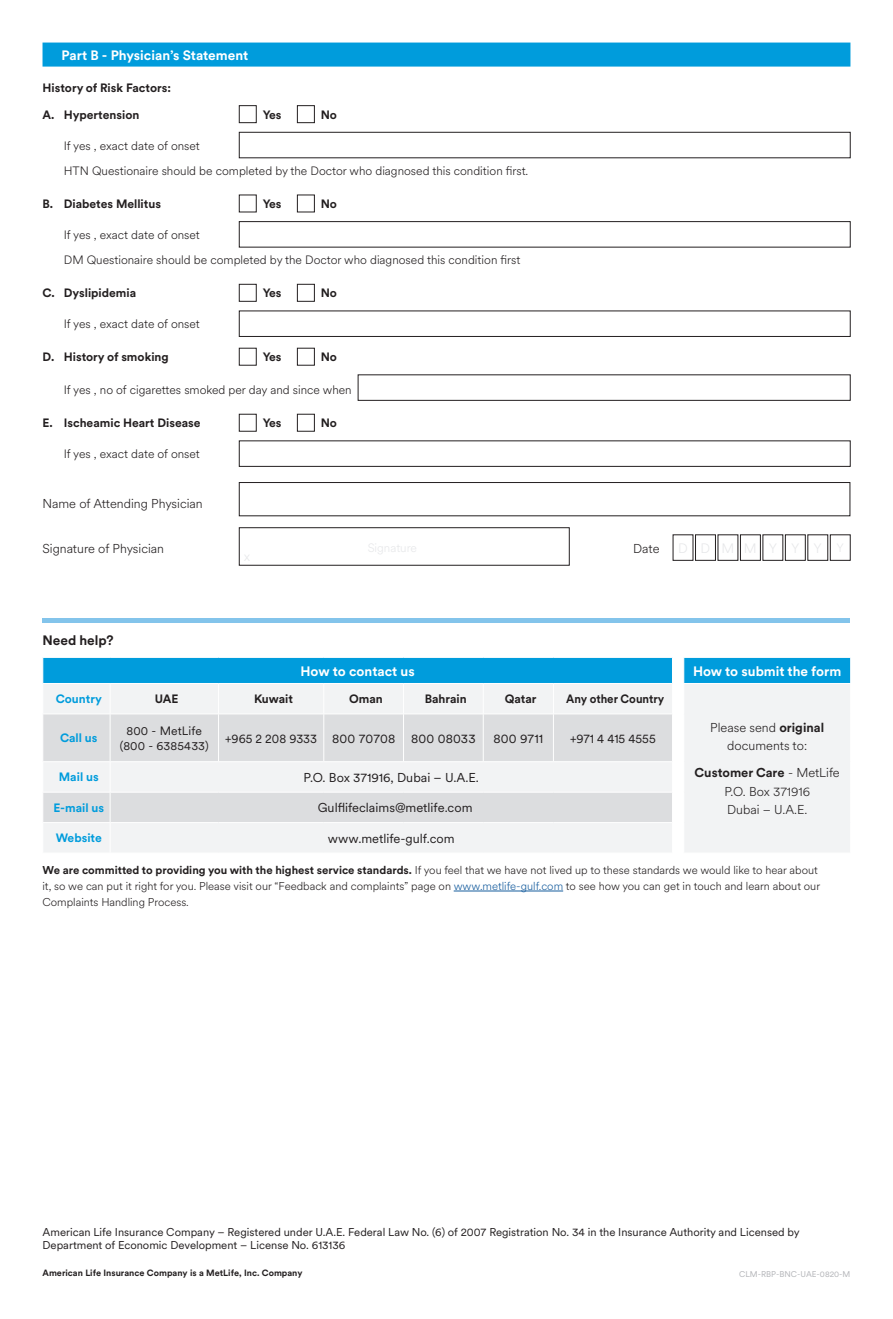
<style>
.page{position:relative;width:893px;height:1319px;background:#fff}
.page>*{position:absolute;margin:0;border:0;box-sizing:border-box;transform-origin:0 0}
.t1{font:700 13.5px "Met Life Circular";color:#fff}
.t2{font:700 13.5px "Met Life Circular";color:#231f20}
.t3{font:300 12.75px/18.5px "Met Life Circular";color:#231f20;text-align:center}
.t4{font:12.75px "Met Life Circular";color:#231f20}
.t5{font:12.75px "Met Life Circular";color:#231f20;scale:.95 1}
.t6{font:12.75px "Met Life Circular";color:#231f20;scale:.96 1}
.t7{font:300 12px/25.3px "Met Life Circular";color:#231f20}
.t8{font:700 12px "Met Life Circular";color:#231f20}
.t9{font:700 12px "Met Life Circular";color:#009cdc}
.t10{font:12px/14.4px "Met Life Circular";letter-spacing:.01em;color:#231f20;text-align:center}
.t11{font:700 12px "Met Life Circular";color:#231f20;scale:.95 1}
.t12{font:300 11.25px/16.2px "Met Life Circular";color:#231f20}
.t13{font:11.25px/13.5px "Met Life Circular";color:#231f20}
.t14{font:700 9px "Met Life Circular";color:#231f20}
.t15{font:8.25px "Met Life Circular";color:#b2b3b7}
.s1{font-weight:700}
.s2{color:#175d9e}
</style>
<div class="page">
<div style="left:43px;top:43px;width:807px;height:24px;background:#009cdc"></div>
<div style="left:239px;top:105px;width:17px;height:18px;border:1px solid #231f20"></div>
<div style="left:297px;top:105px;width:18px;height:18px;border:1px solid #231f20"></div>
<div style="left:239px;top:132px;width:611px;height:26px;border:1px solid #231f20"></div>
<div style="left:297px;top:195px;width:18px;height:17px;border:1px solid #231f20"></div>
<div style="left:239px;top:221px;width:611px;height:26px;border:1px solid #231f20"></div>
<div style="left:239px;top:284px;width:17px;height:17px;border:1px solid #231f20"></div>
<div style="left:297px;top:284px;width:18px;height:17px;border:1px solid #231f20"></div>
<div style="left:297px;top:348px;width:18px;height:17px;border:1px solid #231f20"></div>
<div style="left:297px;top:414px;width:18px;height:17px;border:1px solid #231f20"></div>
<div style="left:239px;top:482px;width:611px;height:34px;border:1px solid #231f20"></div>
<div style="left:239px;top:527px;width:330px;height:38px;border:1px solid #231f20"></div>
<div style="left:695px;top:534px;width:21px;height:26px;border:1px solid #231f20"></div>
<div style="left:740px;top:534px;width:21px;height:26px;border:1px solid #231f20"></div>
<hr style="left:454px;top:890px;width:109px;height:1px;background:#175d9e">
<div style="left:44px;top:684px;width:806px;height:168px;background:#f2f3f4"></div>
<svg style="left:44px;top:714px;width:628px;height:108px;fill:#dcdddf"></svg>
<hr style="left:219px;top:713px;width:105px;height:1px;background:#fff">
<hr style="left:110px;top:683px;width:1px;height:30px;background:#fff">
<hr style="left:218px;top:683px;width:1px;height:30px;background:#fff">
<hr style="left:324px;top:683px;width:1px;height:30px;background:#fff">
<hr style="left:403px;top:683px;width:1px;height:30px;background:#fff">
<hr style="left:683px;top:683px;width:1px;height:30px;background:#fff">
<svg style="left:43px;top:657px;width:808px;height:27px;background:#12a3de"></svg>
<hr style="left:684px;top:683px;width:167px;height:1px;background:#fff">
<hr style="left:43px;top:713px;width:67px;height:1px;background:#fff">
<hr style="left:110px;top:714px;width:1px;height:47px;background:#fff">
<hr style="left:218px;top:714px;width:1px;height:47px;background:#fff">
<hr style="left:110px;top:713px;width:109px;height:1px;background:#fff">
<hr style="left:324px;top:714px;width:1px;height:47px;background:#fff">
<hr style="left:324px;top:713px;width:79px;height:1px;background:#fff">
<hr style="left:403px;top:714px;width:1px;height:47px;background:#fff">
<hr style="left:483px;top:714px;width:1px;height:47px;background:#fff">
<hr style="left:553px;top:714px;width:1px;height:47px;background:#fff">
<hr style="left:672px;top:714px;width:1px;height:47px;background:#fff">
<hr style="left:683px;top:714px;width:1px;height:47px;background:#fff">
<hr style="left:403px;top:713px;width:80px;height:1px;background:#fff">
<svg style="left:672px;top:713px;width:12px;height:1px"></svg>
<hr style="left:43px;top:761px;width:67px;height:1px;background:#fff">
<hr style="left:110px;top:761px;width:1px;height:30px;background:#fff">
<hr style="left:110px;top:761px;width:109px;height:1px;background:#fff">
<hr style="left:324px;top:761px;width:79px;height:1px;background:#fff">
<hr style="left:403px;top:761px;width:80px;height:1px;background:#fff">
<hr style="left:483px;top:761px;width:70px;height:1px;background:#fff">
<hr style="left:553px;top:761px;width:119px;height:1px;background:#fff">
<hr style="left:219px;top:761px;width:105px;height:1px;background:#fff">
<hr style="left:672px;top:761px;width:1px;height:30px;background:#fff">
<hr style="left:683px;top:761px;width:1px;height:30px;background:#fff">
<hr style="left:43px;top:791px;width:67px;height:1px;background:#fff">
<hr style="left:110px;top:792px;width:1px;height:30px;background:#fff">
<hr style="left:110px;top:822px;width:1px;height:30px;background:#fff">
<hr style="left:110px;top:791px;width:109px;height:1px;background:#fff">
<hr style="left:219px;top:791px;width:105px;height:1px;background:#fff">
<hr style="left:324px;top:791px;width:79px;height:1px;background:#fff">
<hr style="left:403px;top:791px;width:80px;height:1px;background:#fff">
<hr style="left:483px;top:791px;width:70px;height:1px;background:#fff">
<hr style="left:553px;top:791px;width:119px;height:1px;background:#fff">
<hr style="left:672px;top:792px;width:1px;height:30px;background:#fff">
<hr style="left:683px;top:792px;width:1px;height:30px;background:#fff">
<hr style="left:672px;top:822px;width:1px;height:30px;background:#fff">
<hr style="left:683px;top:822px;width:1px;height:30px;background:#fff">
<svg style="left:672px;top:791px;width:12px;height:1px"></svg>
<hr style="left:43px;top:822px;width:67px;height:1px;background:#fff">
<hr style="left:110px;top:822px;width:109px;height:1px;background:#fff">
<hr style="left:219px;top:822px;width:105px;height:1px;background:#fff">
<hr style="left:324px;top:822px;width:79px;height:1px;background:#fff">
<hr style="left:403px;top:822px;width:80px;height:1px;background:#fff">
<hr style="left:483px;top:822px;width:70px;height:1px;background:#fff">
<hr style="left:553px;top:822px;width:119px;height:1px;background:#fff">
<hr style="left:483px;top:683px;width:70px;height:1px;background:#fff">
<hr style="left:483px;top:683px;width:1px;height:30px;background:#fff">
<hr style="left:483px;top:713px;width:70px;height:1px;background:#fff">
<hr style="left:553px;top:683px;width:119px;height:1px;background:#fff">
<hr style="left:553px;top:683px;width:1px;height:30px;background:#fff">
<hr style="left:672px;top:683px;width:1px;height:30px;background:#fff">
<hr style="left:553px;top:713px;width:119px;height:1px;background:#fff">
<hr style="left:43px;top:618px;width:807px;height:4px;background:#83c4eb">
<p class="t1" style="left:62px;top:46px;width:188px">Part B - Physician’s Statement</p>
<p class="t8" style="left:43px;top:79px;width:130px">History of Risk Factors:</p>
<p class="t8" style="left:43px;top:106px;width:98px">A. Hypertension</p>
<p class="t8" style="left:263px;top:106px;width:20px">Yes</p>
<p class="t8" style="left:321px;top:106px;width:18px">No</p>
<p class="t7" style="left:64px;top:132px;width:466px">If yes , exact date of onset<br>HTN Questionaire should be completed by the Doctor who diagnosed this condition first.</p>
<p class="t8" style="left:43px;top:195px;width:120px">B. Diabetes Mellitus</p>
<p class="t8" style="left:263px;top:195px;width:20px">Yes</p>
<p class="t8" style="left:321px;top:195px;width:18px">No</p>
<p class="t7" style="left:64px;top:221px;width:458px">If yes , exact date of onset<br>DM Questionaire should be completed by the Doctor who diagnosed this condition first</p>
<p class="t8" style="left:43px;top:285px;width:95px">C. Dyslipidemia</p>
<p class="t8" style="left:263px;top:285px;width:20px">Yes</p>
<p class="t8" style="left:321px;top:285px;width:18px">No</p>
<p class="t7" style="left:64px;top:311px;width:138px">If yes , exact date of onset</p>
<p class="t8" style="left:43px;top:348px;width:128px">D. History of smoking</p>
<p class="t8" style="left:263px;top:348px;width:20px">Yes</p>
<p class="t8" style="left:321px;top:348px;width:18px">No</p>
<p class="t7" style="left:64px;top:377px;width:289px">If yes , no of cigarettes smoked per day and since when</p>
<p class="t8" style="left:43px;top:414px;width:160px">E. Ischeamic Heart Disease</p>
<p class="t8" style="left:263px;top:414px;width:20px">Yes</p>
<p class="t8" style="left:321px;top:414px;width:18px">No</p>
<p class="t7" style="left:64px;top:440px;width:138px">If yes , exact date of onset</p>
<p class="t3" style="left:43px;top:493px;width:162px">Name of Attending Physician</p>
<p class="t3" style="left:43px;top:539px;width:123px">Signature of Physician</p>
<p class="t3" style="left:633px;top:539px;width:28px">Date</p>
<p class="t2" style="left:43px;top:631px;width:73px">Need help?</p>
<p class="t1" style="left:301px;top:661px;width:116px">How to contact us</p>
<p class="t1" style="left:693px;top:661px;width:150px">How to submit the form</p>
<p class="t9" style="left:56px;top:690px;width:48px">Country</p>
<p class="t8" style="left:155px;top:690px;width:25px">UAE</p>
<p class="t8" style="left:254px;top:690px;width:41px">Kuwait</p>
<p class="t8" style="left:349px;top:690px;width:35px">Oman</p>
<p class="t8" style="left:425px;top:690px;width:44px">Bahrain</p>
<p class="t8" style="left:505px;top:690px;width:33px">Qatar</p>
<p class="t11" style="left:566px;top:690px;width:105px">Any other Country</p>
<p class="t9" style="left:60px;top:729px;width:39px">Call us</p>
<p class="t10" style="left:120px;top:723px;width:90px">800 - MetLife (800 - 6385433)</p>
<p class="t5" style="left:225px;top:729px;width:265px">+965 2 208 9333 800 70708 800 08033</p>
<p class="t4" style="left:493px;top:729px;width:51px">800 9711</p>
<p class="t6" style="left:570px;top:729px;width:91px">+971 4 415 4555</p>
<p class="t9" style="left:59px;top:768px;width:41px">Mail us</p>
<p class="t4" style="left:304px;top:768px;width:177px">P.O. Box 371916, Dubai – U.A.E.</p>
<p class="t9" style="left:53px;top:799px;width:52px">E-mail us</p>
<p class="t4" style="left:318px;top:799px;width:156px">Gulflifeclaims@metlife.com</p>
<p class="t9" style="left:56px;top:829px;width:48px">Website</p>
<p class="t4" style="left:328px;top:829px;width:128px">www.metlife-gulf.com</p>
<p class="t3" style="left:710px;top:717px;width:115px">Please send <span class="s1">original </span>documents to:</p>
<p class="t3" style="left:695px;top:763px;width:147px"><span class="s1">Customer Care</span> - MetLife<br>P.O. Box 371916<br>Dubai – U.A.E.</p>
<p class="t12" style="left:43px;top:861px;width:779px"><span class="s1">We are committed to providing you with the highest service standards.</span> If you feel that we have not lived up to these standards we would like to hear about it, so we can put it right for you. Please visit our “Feedback and complaints” page on <span class="s2">www.metlife-gulf.com</span> to see how you can get in touch and learn about our<br>Complaints Handling Process.</p>
<p class="t13" style="left:43px;top:1224px;width:759px">American Life Insurance Company – Registered under U.A.E. Federal Law No. (6) of 2007 Registration No. 34 in the Insurance Authority and Licensed by<br>Department of Economic Development – License No. 613136</p>
<p class="t14" style="left:43px;top:1266px;width:262px">American Life Insurance Company is a MetLife, Inc. Company</p>
<p class="t15" style="left:739px;top:1268px;width:113px">CLM-RBP-BNC-UAE-0820-M</p>
</div>
